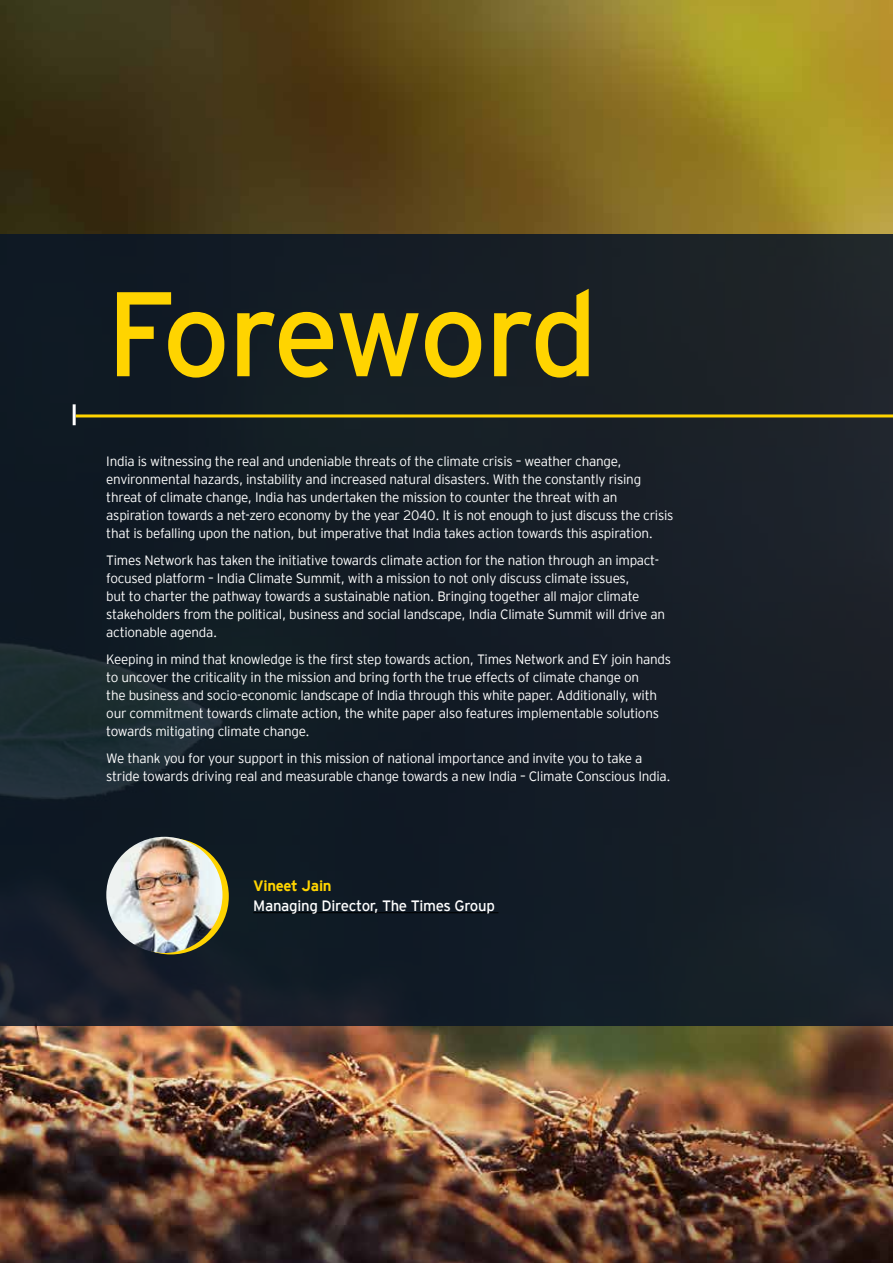
<style>
.page{position:relative;width:893px;height:1263px;background:#fff}
.page>*{position:absolute;margin:0;border:0;box-sizing:border-box;transform-origin:0 0}
.t1{font:120px "EY Interstate";letter-spacing:-.04em;color:#ffd400}
.t2{font:15px "EY Interstate";letter-spacing:-.02em;color:#fff}
.t3{font:700 15px "EY Interstate";letter-spacing:-.02em;color:#ffd400}
.t4{font:300 13.5px/18px "EY Interstate";letter-spacing:-.02em;color:#fff}
</style>
<div class="page">
<img style="left:0;top:0;width:893px;height:1263px">
<div style="left:0;top:234px;width:893px;height:792px;background:#141d26"></div>
<hr style="left:253px;top:912px;width:245px;height:1px;background:#000">
<svg style="left:113px;top:838px;width:116px;height:116px"></svg>
<img style="left:106px;top:837px;width:116px;height:116px;border-radius:58px">
<hr style="left:76px;top:414px;width:817px;height:3px;background:#ffd400">
<hr style="left:73px;top:404px;width:3px;height:21px;background:#fff">
<h1 class="t1" style="left:106px;top:248px;width:493px">Foreword</h1>
<p class="t4" style="left:106px;top:452px;width:569px">India is witnessing the real and undeniable threats of the climate crisis – weather change, environmental hazards, instability and increased natural disasters. With the constantly rising threat of climate change, India has undertaken the mission to counter the threat with an aspiration towards a net-zero economy by the year 2040. It is not enough to just discuss the crisis that is befalling upon the nation, but imperative that India takes action towards this aspiration.</p>
<p class="t4" style="left:106px;top:551px;width:560px">Times Network has taken the initiative towards climate action for the nation through an impact&shy;focused platform – India Climate Summit, with a mission to not only discuss climate issues,<br>but to charter the pathway towards a sustainable nation. Bringing together all major climate stakeholders from the political, business and social landscape, India Climate Summit will drive an actionable agenda.</p>
<p class="t4" style="left:106px;top:650px;width:566px">Keeping in mind that knowledge is the first step towards action, Times Network and EY join hands to uncover the criticality in the mission and bring forth the true effects of climate change on<br>the business and socio-economic landscape of India through this white paper. Additionally, with our commitment towards climate action, the white paper also features implementable solutions towards mitigating climate change.</p>
<p class="t4" style="left:106px;top:749px;width:566px">We thank you for your support in this mission of national importance and invite you to take a stride towards driving real and measurable change towards a new India – Climate Conscious India.</p>
<p class="t3" style="left:253px;top:875px;width:80px">Vineet Jain</p>
<p class="t2" style="left:253px;top:895px;width:243px">Managing Director, The Times Group</p>
</div>
